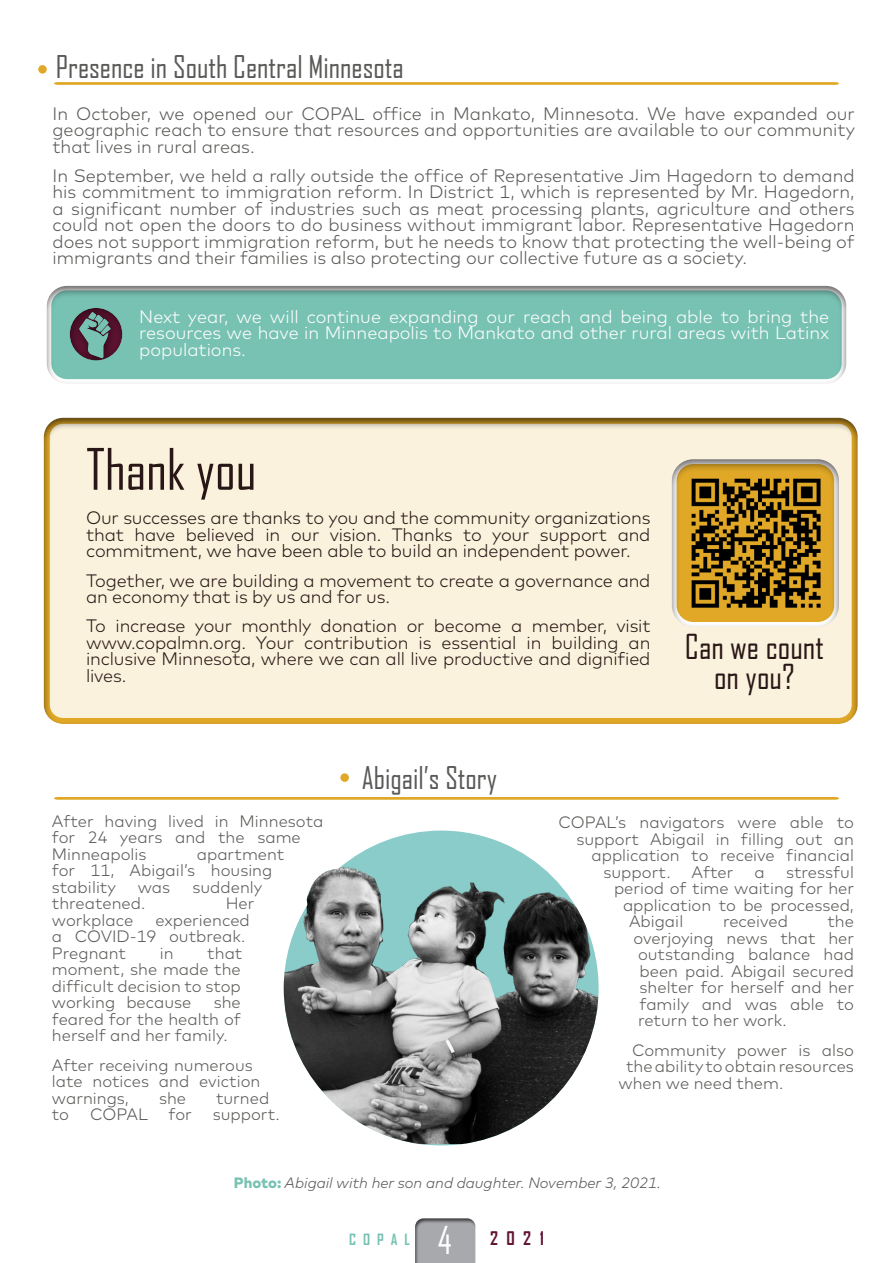
<style>
.page{position:relative;width:893px;height:1263px;background:#fff}
.page>*{position:absolute;margin:0;border:0;box-sizing:border-box;transform-origin:0 0}
.t1{font:54.75px "Agency FB";color:#291717}
.t2{font:36.75px "Agency FB";color:#fff}
.t3{font:33px/30px "Agency FB";color:#291717;text-align:center}
.t4{font:30px "Agency FB";color:#595957}
.t5{font:300 18px/16.5px "Mark";color:#595957;text-align:justify}
.t6{font:300 18px/16.5px "Mark";letter-spacing:-.01em;color:#291717;text-align:justify}
.t7{font:300 18px/16.5px "Mark";color:#fff;text-align:justify}
.t8{font:700 18px "Agency FB";color:#611433}
.t9{font:300 16.5px/16.5px "Mark";color:#595957}
.t10{font:italic 300 15px "Mark";color:#595957}
.t11{font:700 14.85px "Agency FB";letter-spacing:.47em;color:#78c2b3}
.s1{font-weight:800;font-style:normal;color:#78c2b3}
</style>
<div class="page">
<div style="left:42px;top:415px;width:816px;height:309px;background:#231f20;opacity:.75"></div>
<svg style="left:354px;top:830px;width:174px;height:315px;fill:#8accca"></svg>
<img style="left:284px;top:857px;width:315px;height:287px">
<svg style="left:54px;top:82px;width:785px;height:3px;background:#e2af3a"></svg>
<svg style="left:54px;top:797px;width:785px;height:3px;background:#e2b03b"></svg>
<div style="left:38px;top:65px;width:9px;height:9px;background:#e0a826;border-radius:50%"></div>
<div style="left:340px;top:773px;width:9px;height:9px;background:#e0a826;border-radius:50%"></div>
<div style="left:671px;top:457px;width:170px;height:171px;background:#231f20;opacity:.75"></div>
<img style="left:681px;top:468px;width:150px;height:151px">
<div style="left:44px;top:286px;width:802px;height:100px;background:#231f20;opacity:.75"></div>
<div style="left:67px;top:306px;width:56px;height:56px;background:#231f20;opacity:.75"></div>
<div style="left:415px;top:1216px;width:63px;height:47px;background:#231f20;opacity:.75"></div>
<h3 class="t4" style="left:56px;top:49px;width:350px">Presence in South Central Minnesota</h3>
<p class="t5" style="left:53px;top:105px;width:804px">In October, we opened our COPAL office in Mankato, Minnesota. We have expanded our geographic reach to ensure that resources and opportunities are available to our community that lives in rural areas.</p>
<p class="t5" style="left:53px;top:167px;width:804px">In September, we held a rally outside the office of Representative Jim Hagedorn to demand his commitment to immigration reform. In District 1, which is represented by Mr. Hagedorn, a significant number of industries such as meat processing plants, agriculture and others could not open the doors to do business without immigrant labor. Representative Hagedorn does not support immigration reform, but he needs to know that protecting the well-being of immigrants and their families is also protecting our collective future as a society.</p>
<p class="t7" style="left:139px;top:308px;width:691px">Next year, we will continue expanding our reach and being able to bring the resources we have in Minneapolis to Mankato and other rural areas with Latinx populations.</p>
<h1 class="t1" style="left:86px;top:436px;width:172px">Thank you</h1>
<p class="t6" style="left:86px;top:510px;width:566px">Our successes are thanks to you and the community organizations that have believed in our vision. Thanks to your support and commitment, we have been able to build an independent power.</p>
<p class="t6" style="left:86px;top:572px;width:566px">Together, we are building a movement to create a governance and an economy that is by us and for us.</p>
<p class="t6" style="left:86px;top:618px;width:566px">To increase your monthly donation or become a member, visit www.copalmn.org. Your contribution is essential in building an inclusive Minnesota, where we can all live productive and dignified lives.</p>
<h3 class="t4" style="left:362px;top:759px;width:137px">Abigail’s Story</h3>
<h3 class="t3" style="left:685px;top:631px;width:140px">Can we count on you?</h3>
<p class="t9" style="left:52px;top:813px;width:273px">After having lived in Minnesota for 24 years and the same<br>Minneapolis</p>
<p class="t9" style="left:52px;top:846px;width:234px;text-indent:145px">apartment for 11, Abigail’s housing stability</p>
<p class="t9" style="left:138px;top:879px;width:34px">was</p>
<p class="t9" style="left:192px;top:879px;width:71px">suddenly</p>
<p class="t9" style="left:52px;top:895px;width:95px">threatened.</p>
<p class="t9" style="left:226px;top:895px;width:30px">Her</p>
<p class="t9" style="left:52px;top:912px;width:83px">workplace</p>
<p class="t9" style="left:52px;top:912px;width:199px;text-indent:104px">experienced a COVID-19 outbreak.<br>Pregnant</p>
<p class="t9" style="left:52px;top:945px;width:192px;text-align:justify;text-indent:155px">that moment, she made the difficult decision to stop working because</p>
<p class="t9" style="left:160px;top:945px;width:15px">in</p>
<p class="t9" style="left:52px;top:994px;width:191px;text-align:justify;text-indent:162px">she feared for the health of herself and her family.</p>
<p class="t9" style="left:52px;top:1057px;width:210px">After receiving numerous late notices and eviction warnings,</p>
<p class="t9" style="left:159px;top:1090px;width:29px">she</p>
<p class="t9" style="left:216px;top:1090px;width:55px">turned</p>
<p class="t9" style="left:52px;top:1106px;width:19px">to</p>
<p class="t9" style="left:90px;top:1106px;width:103px">COPAL for</p>
<p class="t9" style="left:213px;top:1106px;width:69px">support.</p>
<p class="t9" style="left:558px;top:814px;width:297px">COPAL’s navigators were able to</p>
<p class="t9" style="left:576px;top:831px;width:279px">support Abigail in filling out an</p>
<p class="t9" style="left:591px;top:847px;width:264px">application to receive financial</p>
<p class="t9" style="left:603px;top:864px;width:69px">support.</p>
<p class="t9" style="left:692px;top:864px;width:43px">After</p>
<p class="t9" style="left:755px;top:864px;width:12px">a</p>
<p class="t9" style="left:786px;top:864px;width:69px">stressful</p>
<p class="t9" style="left:614px;top:880px;width:242px">period of time waiting for her</p>
<p class="t9" style="left:623px;top:897px;width:232px">application to be processed,</p>
<p class="t9" style="left:629px;top:913px;width:56px">Abigail</p>
<p class="t9" style="left:723px;top:913px;width:67px">received</p>
<p class="t9" style="left:827px;top:913px;width:28px">the</p>
<p class="t9" style="left:633px;top:930px;width:222px">overjoying news that her</p>
<p class="t9" style="left:638px;top:946px;width:217px">outstanding balance had</p>
<p class="t9" style="left:639px;top:963px;width:216px">been paid. Abigail secured</p>
<p class="t9" style="left:639px;top:979px;width:216px">shelter for herself and her</p>
<p class="t9" style="left:639px;top:996px;width:216px">family and was able to</p>
<p class="t9" style="left:638px;top:1012px;width:150px">return to her work.</p>
<p class="t9" style="left:632px;top:1042px;width:223px">Community power is also</p>
<p class="t9" style="left:626px;top:1058px;width:229px">the ability to obtain resources</p>
<p class="t9" style="left:618px;top:1075px;width:166px">when we need them.</p>
<p class="t10" style="left:234px;top:1174px;width:428px"><span class="s1">Photo:</span> Abigail with her son and daughter. November 3, 2021.</p>
<h2 class="t2" style="left:438px;top:1218px;width:16px">4</h2>
<p class="t11" style="left:349px;top:1230px;width:62px">COPAL</p>
<p class="t8" style="left:490px;top:1227px;width:55px">2021</p>
</div>
